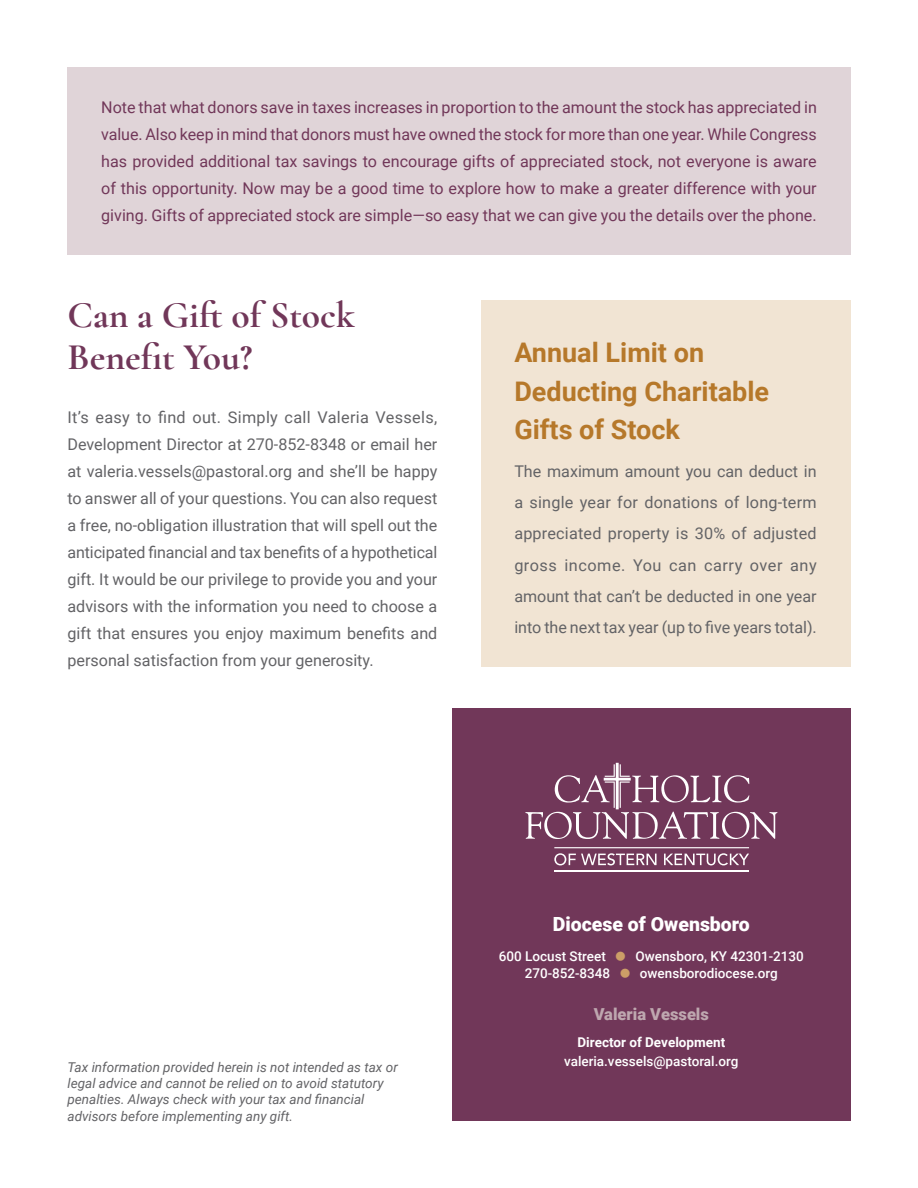
<style>
.page{position:relative;width:918px;height:1188px;background:#fff}
.page>*{position:absolute;margin:0;border:0;box-sizing:border-box;transform-origin:0 0}
.t1{font:700 37.5px/42px "Cormorant Garamond";color:#713759}
.t2{font:700 27px/38.5px "Roboto";color:#b6782a}
.t3{font:900 19.5px "Roboto";color:#fff}
.t4{font:900 16.5px "Roboto";color:#bea7af}
.t5{font:16.2px/27px "Roboto";color:#636366;text-align:justify}
.t6{font:16.2px/27px "Roboto";color:#713759;text-align:justify}
.t7{font:italic 13.5px/16.2px "Roboto";color:#636366}
.t8{font:500 13.5px "Roboto";color:#fff}
.t9{font:700 13.5px "Roboto";color:#fff}
</style>
<div class="page">
<div style="left:452px;top:708px;width:399px;height:412px;background:#713759"></div>
<svg style="left:554px;top:853px;width:103px;height:12px"></svg>
<svg style="left:664px;top:853px;width:85px;height:12px"></svg>
<svg style="left:525px;top:763px;width:252px;height:76px"></svg>
<hr style="left:554px;top:847px;width:195px;height:1px;background:#fff">
<hr style="left:554px;top:870px;width:195px;height:2px;background:#fff">
<div style="left:68px;top:67px;width:783px;height:188px;background:#e0d4d8"></div>
<div style="left:481px;top:300px;width:370px;height:366px;background:#f1e4d3"></div>
<p class="t6" style="left:101px;top:95px;width:717px">Note that what donors save in taxes increases in proportion to the amount the stock has appreciated in value. Also keep in mind that donors must have owned the stock for more than one year. While Congress has provided additional tax savings to encourage gifts of appreciated stock, not everyone is aware of this opportunity. Now may be a good time to explore how to make a greater difference with your giving. Gifts of appreciated stock are simple—so easy that we can give you the details over the phone.</p>
<h1 class="t1" style="left:68px;top:294px;width:289px">Can a Gift of Stock<br>Benefit You?</h1>
<p class="t5" style="left:68px;top:404px;width:371px">It’s easy to find out. Simply call Valeria Vessels, Development Director at 270-852-8348 or email her at valeria.vessels@pastoral.org and she’ll be happy to answer all of your questions. You can also request a free, no-obligation illustration that will spell out the anticipated financial and tax benefits of a hypothetical gift. It would be our privilege to provide you and your advisors with the information you need to choose a gift that ensures you enjoy maximum benefits and personal satisfaction from your generosity.</p>
<h2 class="t2" style="left:514px;top:336px;width:256px">Annual Limit on<br>Deducting Charitable<br>Gifts of Stock</h2>
<p class="t5" style="left:514px;top:457px;width:304px;line-height:31px">The maximum amount you can deduct in a single year for donations of long-term appreciated property is 30% of adjusted gross income. You can carry over any amount that can’t be deducted in one year into the next tax year (up to five years total).</p>
<p class="t7" style="left:68px;top:1060px;width:332px">Tax information provided herein is not intended as tax or legal advice and cannot be relied on to avoid statutory penalties. Always check with your tax and financial advisors before implementing any gift.</p>
<p class="t3" style="left:553px;top:913px;width:199px">Diocese of Owensboro</p>
<p class="t8" style="left:499px;top:951px;width:109px">600 Locust Street</p>
<p class="t8" style="left:635px;top:951px;width:170px">Owensboro, KY 42301-2130</p>
<p class="t8" style="left:525px;top:968px;width:87px">270-852-8348</p>
<p class="t8" style="left:640px;top:968px;width:140px">owensborodiocese.org</p>
<p class="t4" style="left:594px;top:1005px;width:117px">Valeria Vessels</p>
<p class="t9" style="left:577px;top:1036px;width:149px">Director of Development</p>
<p class="t8" style="left:564px;top:1056px;width:176px">valeria.vessels@pastoral.org</p>
</div>
